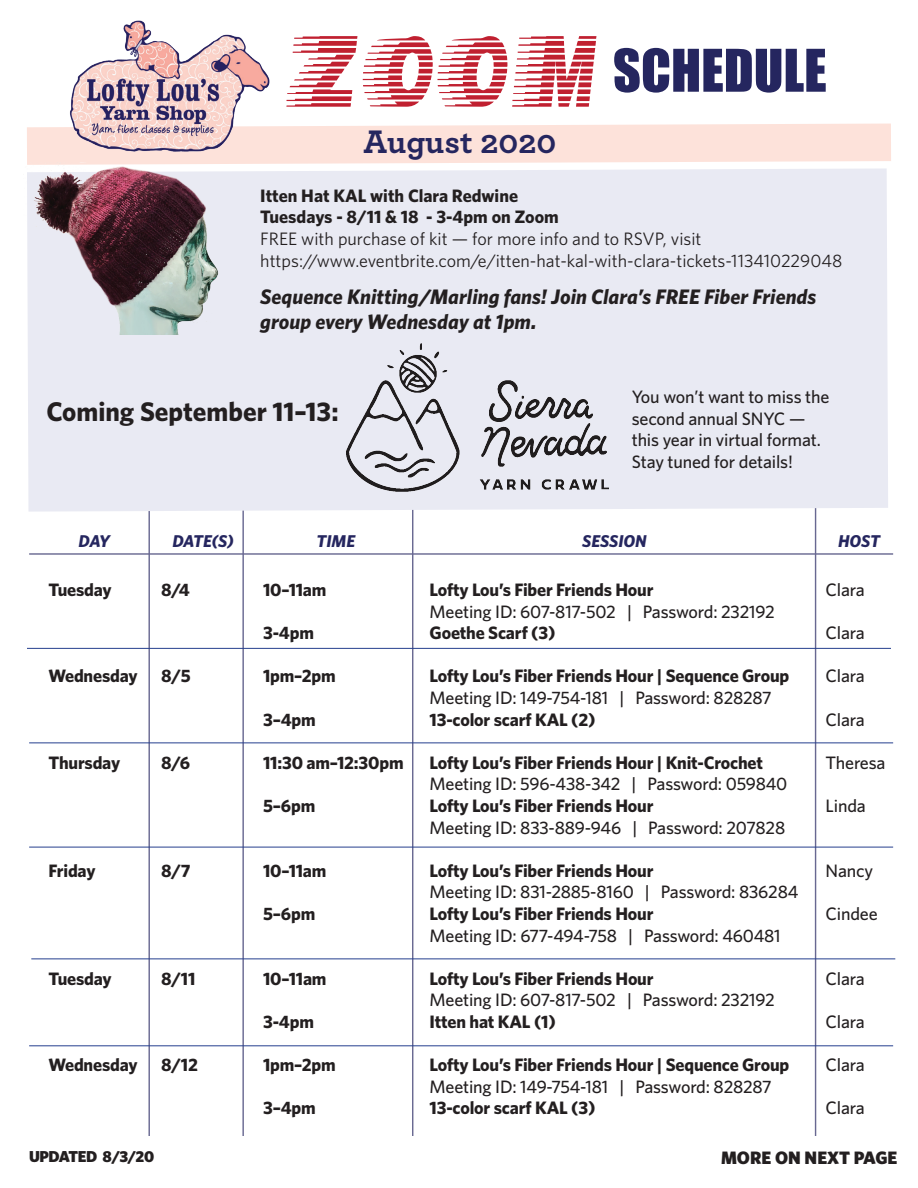
<style>
.page{position:relative;width:918px;height:1188px;background:#fff}
.page>*{position:absolute;margin:0;border:0;box-sizing:border-box;transform-origin:0 0}
.t1{font:700 34.2px "Archer";color:#25265f}
.t2{font:700 27px "Whitney";color:#231f20}
.t3{font:italic 700 21px/25.2px "Whitney";color:#231f20}
.t4{font:700 18px/21.6px "Whitney";letter-spacing:-.01em;color:#231f20}
.t5{font:500 18px/21.6px "Whitney";letter-spacing:-.01em;color:#231f20}
.t6{font:18px/21.6px "Whitney";color:#231f20}
.t7{font:900 18px "Whitney";color:#231f20}
.t8{font:italic 700 17.1px "Whitney";color:#25265f}
.t9{font:900 15.9px "Whitney";letter-spacing:-.025em;color:#231f20}
</style>
<div class="page">
<hr style="left:148px;top:329px;width:2px;height:859px;background:#686891">
<hr style="left:242px;top:326px;width:2px;height:862px;background:#686891">
<hr style="left:412px;top:326px;width:1px;height:862px;background:#686891">
<hr style="left:815px;top:326px;width:1px;height:862px;background:#686891">
<div style="left:28px;top:168px;width:860px;height:344px;background:#e9eaf3"></div>
<svg style="left:27px;top:124px;width:864px;height:40px"></svg>
<svg style="left:304px;top:36px;width:292px;height:71px"></svg>
<img style="left:57px;top:20px;width:247px;height:135px">
<svg style="left:614px;top:48px;width:212px;height:45px"></svg>
<hr style="left:29px;top:553px;width:864px;height:2px;background:#686891">
<hr style="left:27px;top:648px;width:864px;height:1px;background:#253f8e">
<hr style="left:29px;top:742px;width:864px;height:1px;background:#253f8e">
<hr style="left:29px;top:847px;width:864px;height:1px;background:#253f8e">
<hr style="left:31px;top:958px;width:864px;height:1px;background:#253f8e">
<hr style="left:29px;top:1045px;width:864px;height:1px;background:#253f8e">
<div style="left:29px;top:1149px;width:285px;height:39px;background:#fff"></div>
<img style="left:27px;top:162px;width:205px;height:173px">
<img style="left:342px;top:343px;width:270px;height:150px">
<h1 class="t1" style="left:364px;top:114px;width:194px">August 2020</h1>
<p class="t4" style="left:260px;top:184px;width:300px">Itten Hat KAL with Clara Redwine<br>Tuesdays - 8/11 &amp; 18 - 3-4pm on Zoom</p>
<p class="t6" style="left:260px;top:227px;width:584px">FREE with purchase of kit — for more info and to RSVP, visit https://www.eventbrite.com/e/itten-hat-kal-with-clara-tickets-113410229048</p>
<p class="t3" style="left:260px;top:284px;width:558px">Sequence Knitting/Marling fans! Join Clara’s FREE Fiber Friends group every Wednesday at 1pm.</p>
<h2 class="t2" style="left:46px;top:394px;width:294px">Coming September 11–13:</h2>
<p class="t5" style="left:632px;top:386px;width:199px">You won’t want to miss the second annual SNYC — this year in virtual format.<br>Stay tuned for details!</p>
<p class="t8" style="left:79px;top:530px;width:33px">DAY</p>
<p class="t8" style="left:173px;top:530px;width:63px">DATE(S)</p>
<p class="t8" style="left:317px;top:530px;width:40px">TIME</p>
<p class="t8" style="left:582px;top:530px;width:66px">SESSION</p>
<p class="t8" style="left:838px;top:530px;width:44px">HOST</p>
<p class="t4" style="left:49px;top:578px;width:65px">Tuesday</p>
<p class="t4" style="left:161px;top:578px;width:30px">8/4</p>
<p class="t4" style="left:263px;top:578px;width:65px">10–11am</p>
<p class="t4" style="left:430px;top:578px;width:225px">Lofty Lou’s Fiber Friends Hour</p>
<p class="t5" style="left:826px;top:579px;width:41px">Clara</p>
<p class="t5" style="left:430px;top:600px;width:347px">Meeting ID: 607-817-502 | Password: 232192</p>
<p class="t4" style="left:263px;top:622px;width:52px">3-4pm</p>
<p class="t4" style="left:430px;top:622px;width:127px">Goethe Scarf (3)</p>
<p class="t5" style="left:826px;top:622px;width:41px">Clara</p>
<p class="t4" style="left:49px;top:665px;width:91px">Wednesday</p>
<p class="t4" style="left:161px;top:665px;width:31px">8/5</p>
<p class="t4" style="left:263px;top:665px;width:74px">1pm–2pm</p>
<p class="t4" style="left:430px;top:665px;width:361px">Lofty Lou’s Fiber Friends Hour | Sequence Group</p>
<p class="t5" style="left:826px;top:665px;width:41px">Clara</p>
<p class="t5" style="left:430px;top:687px;width:344px">Meeting ID: 149-754-181 | Password: 828287</p>
<p class="t4" style="left:263px;top:708px;width:54px">3–4pm</p>
<p class="t4" style="left:430px;top:708px;width:167px">13-color scarf KAL (2)</p>
<p class="t5" style="left:826px;top:708px;width:41px">Clara</p>
<p class="t4" style="left:49px;top:751px;width:73px">Thursday</p>
<p class="t4" style="left:161px;top:751px;width:31px">8/6</p>
<p class="t4" style="left:263px;top:751px;width:142px">11:30 am–12:30pm</p>
<p class="t4" style="left:430px;top:751px;width:335px">Lofty Lou’s Fiber Friends Hour | Knit-Crochet</p>
<p class="t5" style="left:826px;top:751px;width:61px">Theresa</p>
<p class="t5" style="left:430px;top:773px;width:359px">Meeting ID: 596-438-342 | Password: 059840</p>
<p class="t4" style="left:263px;top:794px;width:54px">5–6pm</p>
<p class="t4" style="left:430px;top:794px;width:225px">Lofty Lou’s Fiber Friends Hour</p>
<p class="t5" style="left:826px;top:795px;width:42px">Linda</p>
<p class="t5" style="left:430px;top:816px;width:357px">Meeting ID: 833-889-946 | Password: 207828</p>
<p class="t4" style="left:49px;top:859px;width:48px">Friday</p>
<p class="t4" style="left:161px;top:859px;width:31px">8/7</p>
<p class="t4" style="left:263px;top:859px;width:65px">10–11am</p>
<p class="t4" style="left:430px;top:859px;width:225px">Lofty Lou’s Fiber Friends Hour</p>
<p class="t5" style="left:826px;top:859px;width:49px">Nancy</p>
<p class="t5" style="left:430px;top:881px;width:370px">Meeting ID: 831-2885-8160 | Password: 836284</p>
<p class="t4" style="left:263px;top:902px;width:54px">5–6pm</p>
<p class="t4" style="left:430px;top:902px;width:225px">Lofty Lou’s Fiber Friends Hour</p>
<p class="t5" style="left:826px;top:903px;width:54px">Cindee</p>
<p class="t5" style="left:430px;top:924px;width:353px">Meeting ID: 677-494-758 | Password: 460481</p>
<p class="t4" style="left:49px;top:967px;width:65px">Tuesday</p>
<p class="t4" style="left:161px;top:967px;width:36px">8/11</p>
<p class="t4" style="left:263px;top:967px;width:65px">10–11am</p>
<p class="t4" style="left:430px;top:967px;width:225px">Lofty Lou’s Fiber Friends Hour</p>
<p class="t5" style="left:826px;top:967px;width:41px">Clara</p>
<p class="t5" style="left:430px;top:989px;width:347px">Meeting ID: 607-817-502 | Password: 232192</p>
<p class="t4" style="left:263px;top:1010px;width:52px">3-4pm</p>
<p class="t4" style="left:430px;top:1010px;width:128px">Itten hat KAL (1)</p>
<p class="t5" style="left:826px;top:1011px;width:41px">Clara</p>
<p class="t4" style="left:49px;top:1054px;width:91px">Wednesday</p>
<p class="t4" style="left:161px;top:1054px;width:38px">8/12</p>
<p class="t4" style="left:263px;top:1054px;width:74px">1pm–2pm</p>
<p class="t4" style="left:430px;top:1054px;width:361px">Lofty Lou’s Fiber Friends Hour | Sequence Group</p>
<p class="t5" style="left:826px;top:1054px;width:41px">Clara</p>
<p class="t5" style="left:430px;top:1075px;width:344px">Meeting ID: 149-754-181 | Password: 828287</p>
<p class="t4" style="left:263px;top:1097px;width:54px">3–4pm</p>
<p class="t4" style="left:430px;top:1097px;width:167px">13-color scarf KAL (3)</p>
<p class="t5" style="left:826px;top:1097px;width:41px">Clara</p>
<p class="t9" style="left:29px;top:1146px;width:127px">UPDATED 8/3/20</p>
<p class="t7" style="left:721px;top:1145px;width:178px">MORE ON NEXT PAGE</p>
</div>
